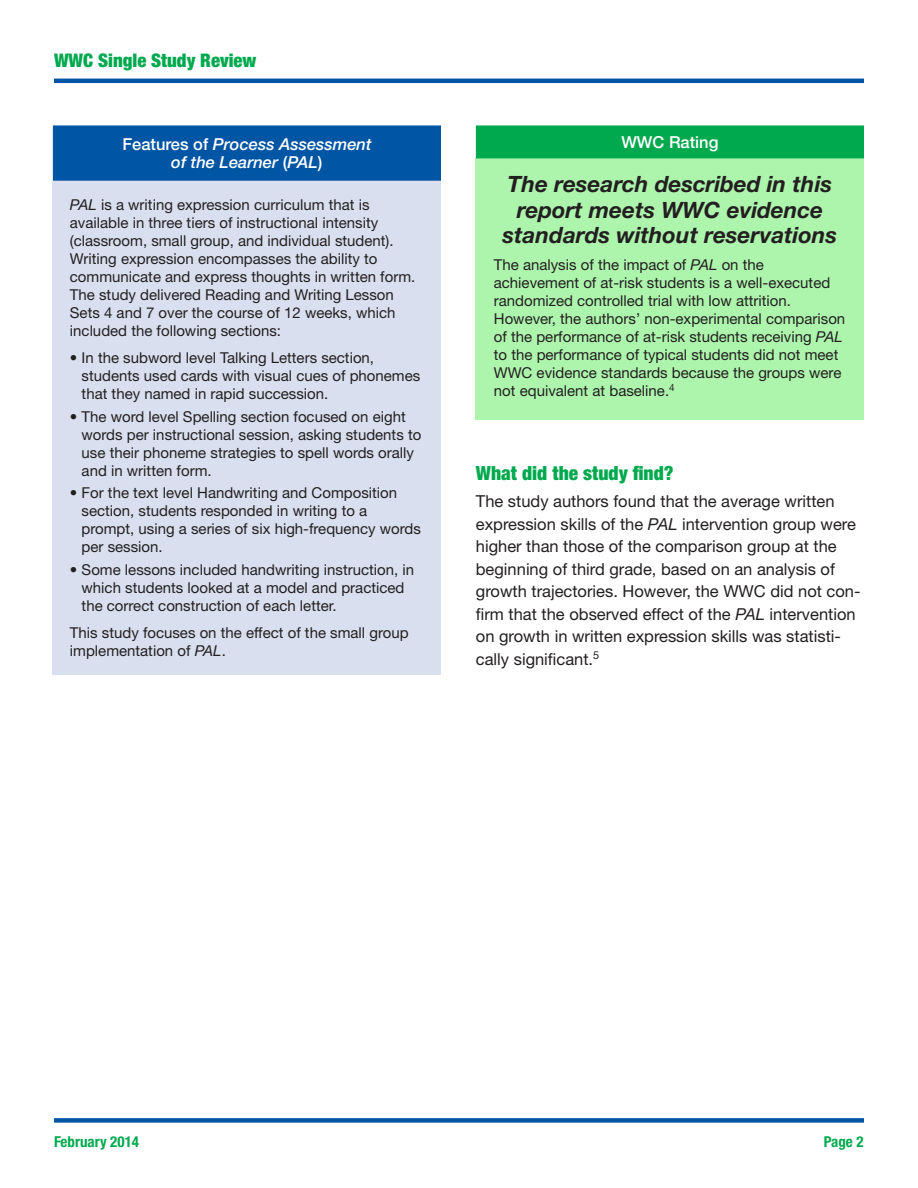
<style>
.page{position:relative;width:918px;height:1188px;background:#fff}
.page>*{position:absolute;margin:0;border:0;box-sizing:border-box;transform-origin:0 0}
.t1{font:italic 700 22.5px/25.5px "Helvetica Neue LT Std";color:#231f20;text-align:center}
.Green_Head{font:900 condensed 19.5px "Helvetica Neue LT Std";color:#00a94e}
.t2{font:900 condensed 18.75px "Helvetica Neue LT Std";color:#00a94e}
.t3{font:16.5px/22.5px "Helvetica Neue LT Std";color:#231f20}
.t4{font:italic 500 16.5px/18px "Helvetica Neue LT Std";color:#fff;text-align:center}
.Box_Head{font:500 16.5px "Helvetica Neue LT Std";color:#fff}
.t5{font:15px/18px "Helvetica Neue LT Std";color:#231f20}
.t6{font:700 condensed 15px "Helvetica Neue LT Std";color:#00a94e}
.s1{font-style:normal}
.s2{font-style:italic}
</style>
<div class="page">
<div style="left:54px;top:1118px;width:810px;height:5px;background:#0155a5"></div>
<hr style="left:54px;top:79px;width:810px;height:4px;background:#0155a5">
<div style="left:476px;top:158px;width:388px;height:261px;background:#adf5ad"></div>
<div style="left:477px;top:126px;width:386px;height:32px;background:#00a94e"></div>
<div style="left:476px;top:125px;width:388px;height:33px;border:2px solid #00a94e"></div>
<div style="left:52px;top:182px;width:388px;height:493px;background:#d9dfef"></div>
<div style="left:54px;top:126px;width:386px;height:54px;background:#0155a5"></div>
<div style="left:53px;top:125px;width:388px;height:56px;border:2px solid #0155a5"></div>
<p class="t2" style="left:54px;top:49px;width:204px">WWC Single Study Review</p>
<p class="t4" style="left:122px;top:135px;width:251px"><span class="s1">Features of</span> Process Assessment of the Learner <span class="s1">(</span>PAL<span class="s1">)</span></p>
<p class="t5" style="left:70px;top:196px;width:347px"><span class="s2">PAL</span> is a writing expression curriculum that is available in three tiers of instructional intensity (classroom, small group, and individual student).<br>Writing expression encompasses the ability to communicate and express thoughts in written form.<br>The study delivered Reading and Writing Lesson Sets 4 and 7 over the course of 12 weeks, which included the following sections:</p>
<p class="t5" style="left:82px;top:349px;width:340px;text-indent:-12px">• In the subword level Talking Letters section, students used cards with visual cues of phonemes that they named in rapid succession.</p>
<p class="t5" style="left:82px;top:407px;width:341px;text-indent:-12px">• The word level Spelling section focused on eight words per instructional session, asking students to use their phoneme strategies to spell words orally and in written form.</p>
<p class="t5" style="left:82px;top:484px;width:341px;text-indent:-12px">• For the text level Handwriting and Composition section, students responded in writing to a prompt, using a series of six high-frequency words per session.</p>
<p class="t5" style="left:82px;top:560px;width:334px;text-indent:-12px">• Some lessons included handwriting instruction, in which students looked at a model and practiced the correct construction of each letter.</p>
<p class="t5" style="left:70px;top:623px;width:340px">This study focuses on the effect of the small group implementation of <span class="s2">PAL</span>.</p>
<p class="Box_Head" style="left:621px;top:132px;width:99px">WWC Rating</p>
<p class="t1" style="left:503px;top:171px;width:336px">The research described in this report meets WWC evidence standards without reservations</p>
<p class="t5" style="left:494px;top:255px;width:353px">The analysis of the impact of <span class="s2">PAL</span> on the achievement of at-risk students is a well-executed randomized controlled trial with low attrition.<br>However, the authors’ non-experimental comparison of the performance of at-risk students receiving <span class="s2">PAL </span>to the performance of typical students did not meet WWC evidence standards because the groups were not equivalent at baseline.<sup>4</sup></p>
<p class="Green_Head" style="left:476px;top:461px;width:199px">What did the study find?</p>
<p class="t3" style="left:476px;top:490px;width:386px">The study authors found that the average written expression skills of the <span class="s2">PAL</span> intervention group were higher than those of the comparison group at the beginning of third grade, based on an analysis of growth trajectories. However, the WWC did not con&shy;firm that the observed effect of the <span class="s2">PAL</span> intervention on growth in written expression skills was statisti&shy;cally significant.<sup>5</sup></p>
<p class="t6" style="left:54px;top:1132px;width:87px">February 2014</p>
<p class="t6" style="left:824px;top:1132px;width:41px">Page 2</p>
</div>
